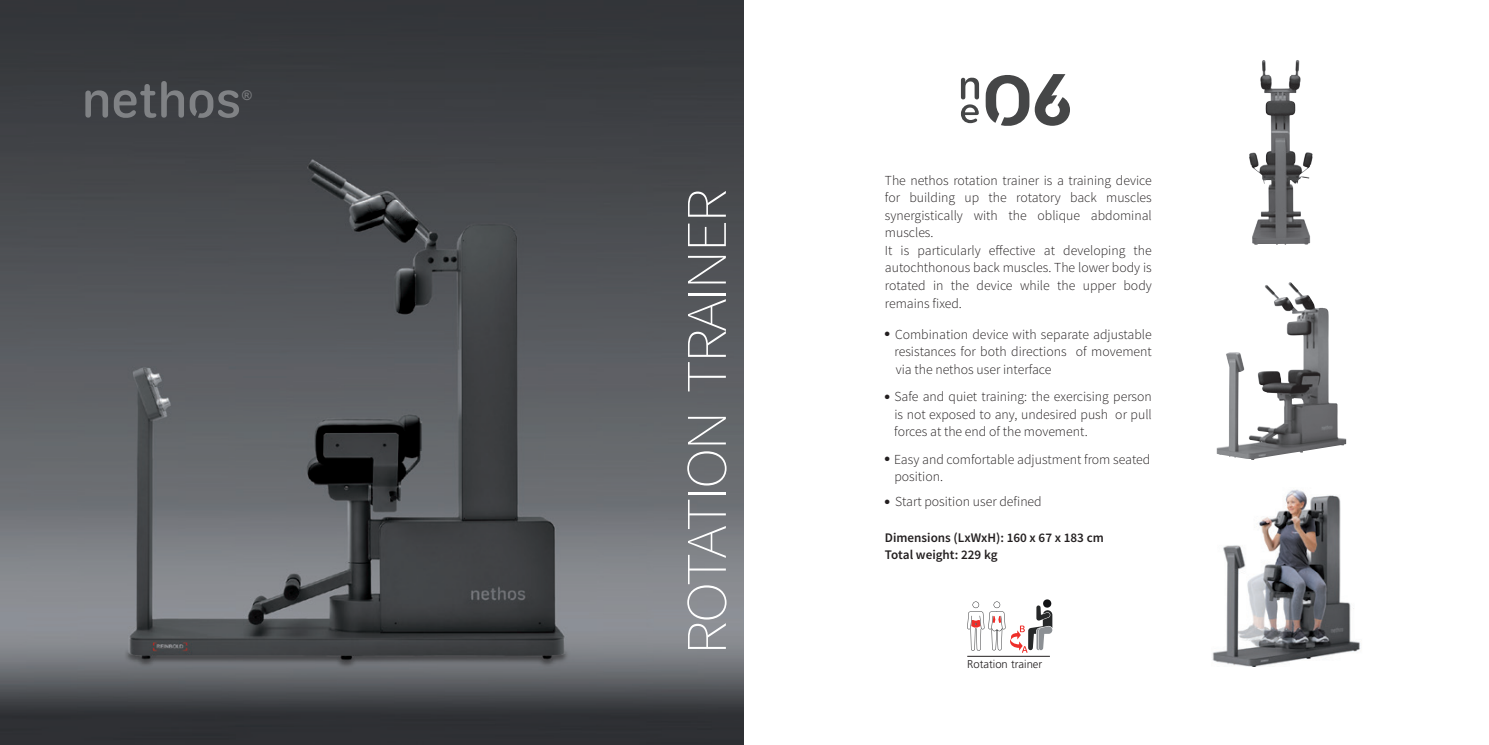
<style>
.page{position:relative;width:1489px;height:745px;background:#fff}
.page>*{position:absolute;margin:0;border:0;box-sizing:border-box;transform-origin:0 0}
.t1{font:200 57.38px "Source Sans Pro";letter-spacing:-.04em;color:#fff;scale:1.11 1}
.t2{font:300 13.75px/17.5px "Source Sans Pro";color:#231f20}
.t3{font:13.5px "Arial Rounded MT Bold";color:#76787b}
.t4{font:600 13.12px/17.5px "Source Sans Pro";color:#231f20}
.t5{font:300 11.25px "Frutiger";color:#231f20}
.t6{font:200 6.38px "SF Compact Rounded";color:#262829}
</style>
<div class="page">
<img style="left:0;top:0;width:743px;height:744px">
<svg style="left:85px;top:90px;width:23px;height:28px"></svg>
<svg style="left:190px;top:90px;width:49px;height:28px"></svg>
<svg style="left:114px;top:81px;width:70px;height:37px;background:#55575b"></svg>
<hr style="left:967px;top:655px;width:82px;height:1px;background:#231f20">
<img style="left:1249px;top:60px;width:47px;height:159px">
<img style="left:1228px;top:282px;width:76px;height:162px">
<img style="left:1212px;top:489px;width:149px;height:177px">
<svg style="left:967px;top:599px;width:85px;height:53px"></svg>
<svg style="left:960px;top:77px;width:19px;height:46px"></svg>
<svg style="left:985px;top:74px;width:84px;height:52px"></svg>
<p class="t3" style="left:242px;top:87px;width:11px">®</p>
<h1 class="t1" style="left:672px;top:654px;width:422px;rotate:-90deg">ROTATION TRAINER</h1>
<p class="t2" style="left:884px;top:171px;width:268px">The nethos rotation trainer is a training device for building up the rotatory back muscles synergistically with the oblique abdominal muscles.<br>It is particularly effective at developing the autochthonous back muscles. The lower body is rotated in the device while the upper body remains fixed.</p>
<p class="t2" style="left:894px;top:325px;width:259px;text-align:justify;text-indent:-10px">● Combination device with separate adjustable resistances for both directions of movement via the nethos user interface</p>
<p class="t2" style="left:894px;top:388px;width:259px;text-align:justify;text-indent:-9px">● Safe and quiet training: the exercising person is not exposed to any, undesired push or pull forces at the end of the movement.</p>
<p class="t2" style="left:894px;top:450px;width:257px;text-indent:-9px">● Easy and comfortable adjustment from seated position.</p>
<p class="t2" style="left:884px;top:493px;width:158px">● Start position user defined</p>
<p class="t4" style="left:884px;top:528px;width:220px">Dimensions (LxWxH): 160 x 67 x 183 cm<br>Total weight: 229 kg</p>
<p class="t6" style="left:929px;top:535px;width:44px">Rotationstrainer</p>
<p class="t5" style="left:967px;top:657px;width:77px">Rotation trainer</p>
</div>
